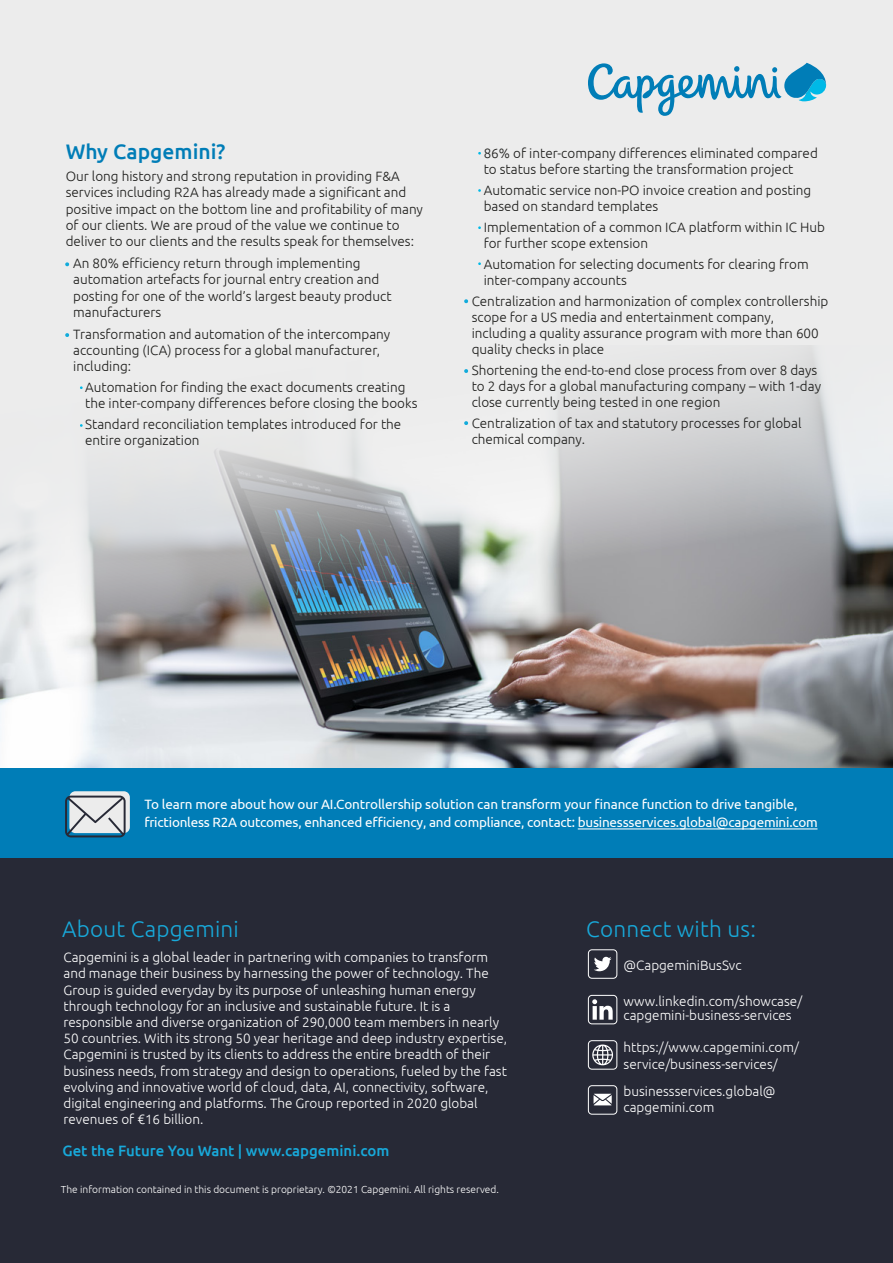
<style>
.page{position:relative;width:893px;height:1263px;background:#fff}
.page>*{position:absolute;margin:0;border:0;box-sizing:border-box;transform-origin:0 0}
.t1{font:300 22.5px "Ubuntu";letter-spacing:.01em;color:#18a9da}
.t2{font:500 21px "Ubuntu";color:#007db7}
.t3{font:500 15px "Ubuntu";color:#18a9da}
.t4{font:300 13.5px/16.2px "Ubuntu";color:#1d1d1b}
.t5{font:300 13.5px/16.2px "Ubuntu";color:#fff}
.t6{font:13.5px/18px "Ubuntu";letter-spacing:-.015em;color:#fff}
.t7{font:300 10.2px "Ubuntu";color:#fff}
</style>
<div class="page">
<div style="left:0;top:0;width:893px;height:1262px;background:#ececec"></div>
<img style="left:0;top:660px;width:893px;height:108px">
<div style="left:0;top:768px;width:893px;height:90px;background:#007db7"></div>
<div style="left:0;top:858px;width:893px;height:405px;background:#272936"></div>
<div style="left:588px;top:949px;width:29px;height:29px;border:1px solid #fff;border-radius:4px"></div>
<div style="left:588px;top:995px;width:29px;height:29px;border:1px solid #fff;border-radius:4px"></div>
<div style="left:588px;top:1085px;width:29px;height:29px;border:1px solid #fff;border-radius:4px"></div>
<div style="left:69px;top:791px;width:61px;height:42px;background:#ececec;border-radius:6px"></div>
<svg style="left:65px;top:795px;width:61px;height:42px"></svg>
<hr style="left:578px;top:828px;width:239px;height:1px;background:#fff">
<svg style="left:0;top:334px;width:893px;height:326px"></svg>
<svg style="left:588px;top:63px;width:238px;height:53px"></svg>
<svg style="left:65px;top:262px;width:4px;height:4px"></svg>
<svg style="left:65px;top:333px;width:4px;height:4px"></svg>
<svg style="left:464px;top:299px;width:4px;height:4px"></svg>
<svg style="left:464px;top:369px;width:4px;height:4px"></svg>
<svg style="left:464px;top:421px;width:4px;height:4px"></svg>
<div style="left:581px;top:815px;width:247px;height:18px;background:#007db7"></div>
<svg style="left:590px;top:950px;width:28px;height:26px"></svg>
<div style="left:589px;top:994px;width:220px;height:30px;background:#272936"></div>
<svg style="left:588px;top:1040px;width:30px;height:29px"></svg>
<svg style="left:591px;top:1085px;width:27px;height:30px"></svg>
<h2 class="t2" style="left:66px;top:138px;width:161px">Why Capgemini?</h2>
<p class="t4" style="left:66px;top:168px;width:359px">Our long history and strong reputation in providing F&amp;A services including R2A has already made a significant and positive impact on the bottom line and profitability of many of our clients. We are proud of the value we continue to deliver to our clients and the results speak for themselves:</p>
<p class="t4" style="left:73px;top:255px;width:320px">An 80% efficiency return through implementing automation artefacts for journal entry creation and posting for one of the world’s largest beauty product manufacturers</p>
<p class="t4" style="left:73px;top:326px;width:319px">Transformation and automation of the intercompany accounting (ICA) process for a global manufacturer, including:</p>
<p class="t4" style="left:85px;top:379px;width:334px">Automation for finding the exact documents creating the inter-company differences before closing the books</p>
<p class="t4" style="left:85px;top:416px;width:318px">Standard reconciliation templates introduced for the entire organization</p>
<p class="t4" style="left:484px;top:145px;width:336px">86% of inter-company differences eliminated compared to status before starting the transformation project</p>
<p class="t4" style="left:484px;top:182px;width:329px">Automatic service non-PO invoice creation and posting based on standard templates</p>
<p class="t4" style="left:484px;top:219px;width:343px">Implementation of a common ICA platform within IC Hub for further scope extension</p>
<p class="t4" style="left:484px;top:256px;width:326px">Automation for selecting documents for clearing from inter-company accounts</p>
<p class="t4" style="left:472px;top:292px;width:358px">Centralization and harmonization of complex controllership scope for a US media and entertainment company, including a quality assurance program with more than 600 quality checks in place</p>
<p class="t4" style="left:472px;top:362px;width:351px">Shortening the end-to-end close process from over 8 days to 2 days for a global manufacturing company – with 1-day close currently being tested in one region</p>
<p class="t4" style="left:472px;top:415px;width:331px">Centralization of tax and statutory processes for global chemical company.</p>
<p class="t6" style="left:144px;top:795px;width:675px">To learn more about how our AI.Controllership solution can transform your finance function to drive tangible, frictionless R2A outcomes, enhanced efficiency, and compliance, contact: businessservices.global@capgemini.com</p>
<h1 class="t1" style="left:62px;top:915px;width:178px">About Capgemini</h1>
<h1 class="t1" style="left:586px;top:915px;width:171px">Connect with us:</h1>
<p class="t5" style="left:63px;top:949px;width:445px">Capgemini is a global leader in partnering with companies to transform and manage their business by harnessing the power of technology. The Group is guided everyday by its purpose of unleashing human energy through technology for an inclusive and sustainable future. It is a responsible and diverse organization of 290,000 team members in nearly 50 countries. With its strong 50 year heritage and deep industry expertise, Capgemini is trusted by its clients to address the entire breadth of their business needs, from strategy and design to operations, fueled by the fast evolving and innovative world of cloud, data, AI, connectivity, software, digital engineering and platforms. The Group reported in 2020 global revenues of €16 billion.</p>
<p class="t3" style="left:62px;top:1141px;width:328px">Get the Future You Want | www.capgemini.com</p>
<p class="t7" style="left:61px;top:1183px;width:439px">The information contained in this document is proprietary. ©2021 Capgemini. All rights reserved.</p>
<p class="t5" style="left:624px;top:957px;width:119px">@CapgeminiBusSvc</p>
<p class="t5" style="left:624px;top:994px;width:180px;line-height:13.5px">www.linkedin.com/showcase/ capgemini-business-services</p>
<p class="t5" style="left:624px;top:1039px;width:177px">https://www.capgemini.com/ service/business-services/</p>
<p class="t5" style="left:624px;top:1082px;width:153px">businessservices.global@ capgemini.com</p>
</div>
